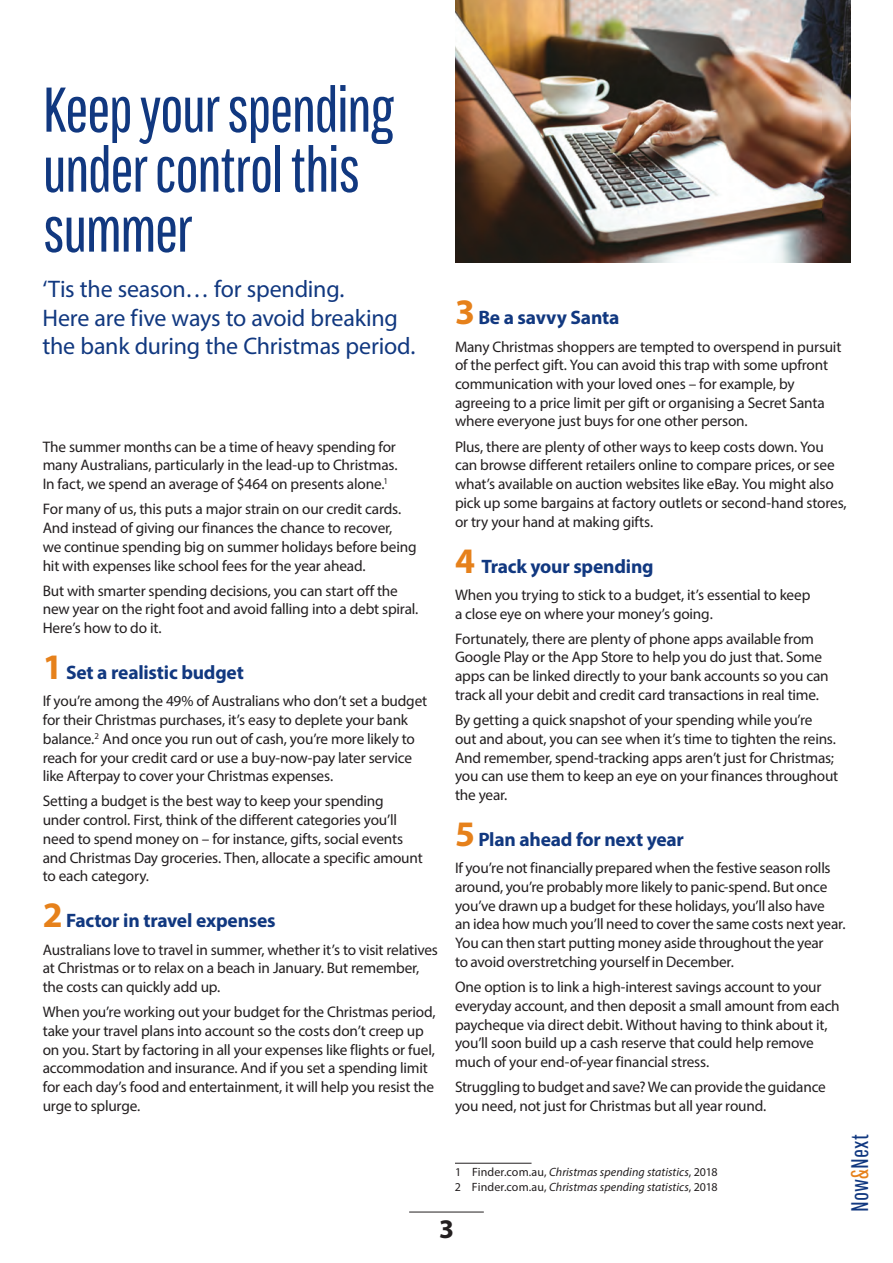
<style>
.page{position:relative;width:893px;height:1263px;background:#fff}
.page>*{position:absolute;margin:0;border:0;box-sizing:border-box;transform-origin:0 0}
.t1{font:63px/60px "Pathway Gothic One";letter-spacing:-.035em;color:#113880}
.t2{font:700 27px "Myriad Pro";color:#231f20}
.t3{font:24px/28.5px "Myriad Pro";letter-spacing:-.01em;color:#113880}
.t4{font:24px "Pathway Gothic One";color:#113880}
.t5{font:700 19.5px "Myriad Pro";letter-spacing:-.01em;color:#113880}
.t6{font:15.3px/18.8px "Myriad Pro";letter-spacing:-.015em;color:#231f20}
.t7{font:italic 12px/14.4px "Myriad Pro";letter-spacing:.005em;color:#231f20}
.s1{font-size:36px;color:#e6811b}
.s2{font-style:normal}
.s3{color:#e6811b}
</style>
<div class="page">
<hr style="left:409px;top:1212px;width:75px;height:1px;background:#231f20">
<img style="left:455px;top:0;width:395px;height:263px">
<hr style="left:455px;top:1163px;width:76px;height:1px;background:#231f20">
<h1 class="t1" style="left:43px;top:78px;width:353px">Keep your spending under control this summer</h1>
<h3 class="t3" style="left:43px;top:274px;width:375px">‘Tis the season… for spending.<br>Here are five ways to avoid breaking the bank during the Christmas period.</h3>
<p class="t6" style="left:43px;top:437px;width:356px;text-align:justify">The summer months can be a time of heavy spending for many Australians, particularly in the lead-up to Christmas.<br>In fact, we spend an average of $464 on presents alone.<sup>1</sup></p>
<p class="t6" style="left:43px;top:499px;width:375px">For many of us, this puts a major strain on our credit cards.<br>And instead of giving our finances the chance to recover,<br>we continue spending big on summer holidays before being hit with expenses like school fees for the year ahead.</p>
<p class="t6" style="left:43px;top:581px;width:377px">But with smarter spending decisions, you can start off the new year on the right foot and avoid falling into a debt spiral.<br>Here’s how to do it.</p>
<p class="t5" style="left:43px;top:660px;width:203px"><span class="s1">1</span> Set a realistic budget</p>
<p class="t6" style="left:43px;top:691px;width:386px">If you’re among the 49% of Australians who don’t set a budget for their Christmas purchases, it’s easy to deplete your bank balance.<sup>2</sup> And once you run out of cash, you’re more likely to reach for your credit card or use a buy-now-pay later service like Afterpay to cover your Christmas expenses.</p>
<p class="t6" style="left:43px;top:792px;width:381px">Setting a budget is the best way to keep your spending under control. First, think of the different categories you’ll need to spend money on – for instance, gifts, social events and Christmas Day groceries. Then, allocate a specific amount to each category.</p>
<p class="t5" style="left:43px;top:908px;width:234px"><span class="s1">2</span> Factor in travel expenses</p>
<p class="t6" style="left:43px;top:940px;width:397px">Australians love to travel in summer, whether it’s to visit relatives at Christmas or to relax on a beach in January. But remember, the costs can quickly add up.</p>
<p class="t6" style="left:43px;top:1002px;width:395px">When you’re working out your budget for the Christmas period, take your travel plans into account so the costs don’t creep up on you. Start by factoring in all your expenses like flights or fuel, accommodation and insurance. And if you set a spending limit for each day’s food and entertainment, it will help you resist the urge to splurge.</p>
<p class="t5" style="left:455px;top:305px;width:166px"><span class="s1">3</span> Be a savvy Santa</p>
<p class="t6" style="left:455px;top:337px;width:388px">Many Christmas shoppers are tempted to overspend in pursuit of the perfect gift. You can avoid this trap with some upfront communication with your loved ones – for example, by agreeing to a price limit per gift or organising a Secret Santa where everyone just buys for one other person.</p>
<p class="t6" style="left:455px;top:437px;width:393px">Plus, there are plenty of other ways to keep costs down. You can browse different retailers online to compare prices, or see what’s available on auction websites like eBay. You might also pick up some bargains at factory outlets or second-hand stores, or try your hand at making gifts.</p>
<p class="t5" style="left:455px;top:553px;width:200px"><span class="s1">4</span> Track your spending</p>
<p class="t6" style="left:455px;top:585px;width:357px">When you trying to stick to a budget, it’s essential to keep a close eye on where your money’s going.</p>
<p class="t6" style="left:455px;top:629px;width:375px">Fortunately, there are plenty of phone apps available from Google Play or the App Store to help you do just that. Some apps can be linked directly to your bank accounts so you can track all your debit and credit card transactions in real time.</p>
<p class="t6" style="left:455px;top:710px;width:385px">By getting a quick snapshot of your spending while you’re<br>out and about, you can see when it’s time to tighten the reins.<br>And remember, spend-tracking apps aren’t just for Christmas; you can use them to keep an eye on your finances throughout the year.</p>
<p class="t5" style="left:455px;top:827px;width:231px"><span class="s1">5</span> Plan ahead for next year</p>
<p class="t6" style="left:455px;top:858px;width:392px">If you’re not financially prepared when the festive season rolls around, you’re probably more likely to panic-spend. But once you’ve drawn up a budget for these holidays, you’ll also have<br>an idea how much you’ll need to cover the same costs next year.<br>You can then start putting money aside throughout the year<br>to avoid overstretching yourself in December.</p>
<p class="t6" style="left:455px;top:977px;width:386px">One option is to link a high-interest savings account to your everyday account, and then deposit a small amount from each paycheque via direct debit. Without having to think about it, you’ll soon build up a cash reserve that could help remove much of your end-of-year financial stress.</p>
<p class="t6" style="left:455px;top:1077px;width:372px">Struggling to budget and save? We can provide the guidance you need, not just for Christmas but all year round.</p>
<p class="t7" style="left:455px;top:1165px;width:264px"><span class="s2">1 Finder.com.au,</span> Christmas spending statistics<span class="s2">, 2018<br>2 Finder.com.au,</span> Christmas spending statistics<span class="s2">, 2018</span></p>
<h3 class="t4" style="left:845px;top:1212px;width:79px;rotate:-90deg">Now<span class="s3">&amp;</span>Next</h3>
<h2 class="t2" style="left:439px;top:1211px;width:16px">3</h2>
</div>
